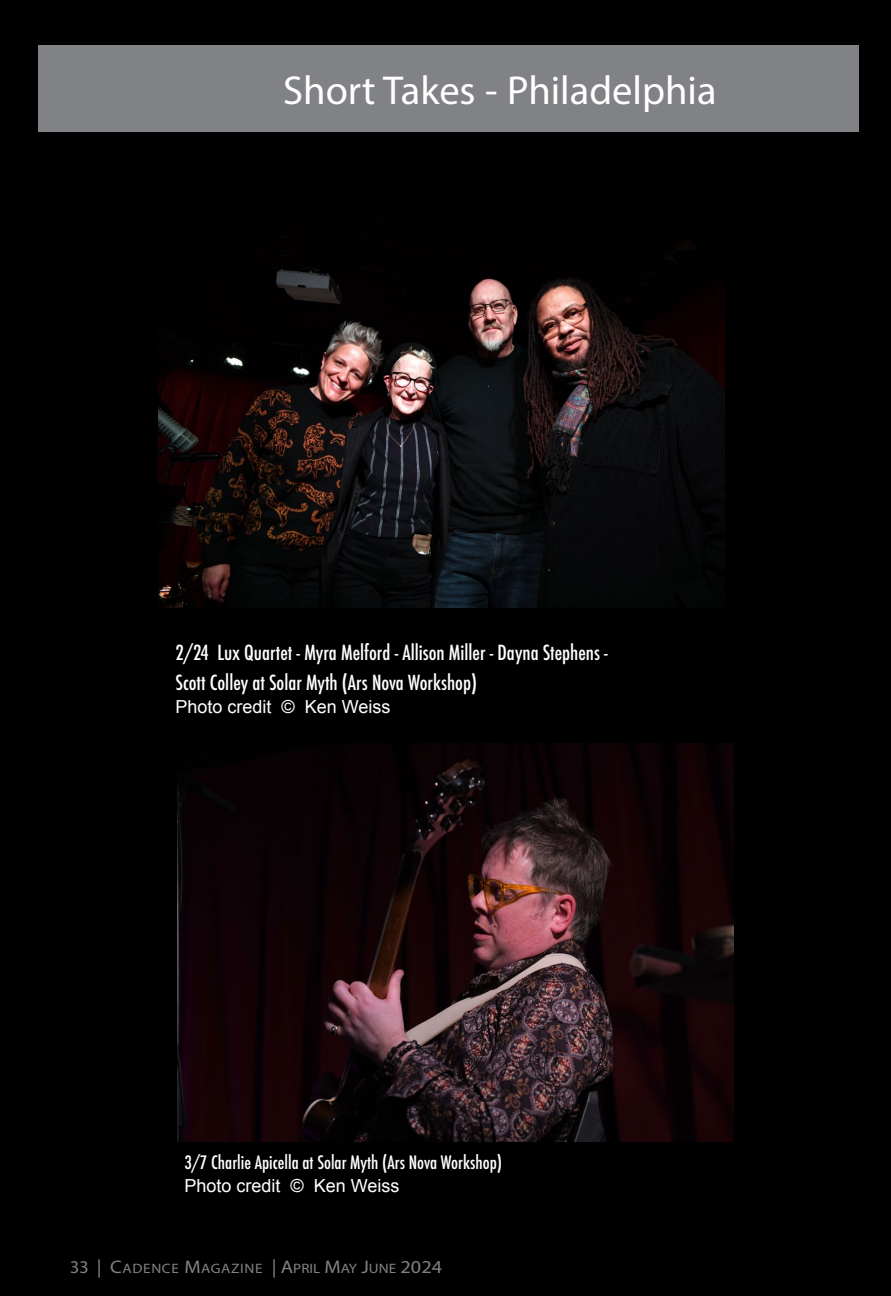
<style>
.page{position:relative;width:891px;height:1296px;background:#000}
.page>*{position:absolute;margin:0;border:0;box-sizing:border-box;transform-origin:0 0}
.t1{font:40.5px "Myriad Pro";color:#fff}
.t2{font:500 condensed 20.25px/30.4px "Futura";color:#fff}
.t3{font:500 condensed 18px "Futura";color:#fff}
.t4{font:18px "Arial";color:#fff}
.t5{font:13.72px "Myriad Pro";letter-spacing:.04em;color:#808285;scale:1.11 1}
.s1{font-size:18px}
.s2{font-size:18.22px}
</style>
<div class="page">
<div style="left:38px;top:46px;width:821px;height:86px;background:#808285"></div>
<img style="left:159px;top:242px;width:565px;height:366px">
<img style="left:177px;top:744px;width:557px;height:398px">
<h1 class="t1" style="left:283px;top:66px;width:435px">Short Takes - Philadelphia</h1>
<p class="t2" style="left:176px;top:637px;width:434px">2/24 Lux Quartet - Myra Melford - Allison Miller - Dayna Stephens -<br>Scott Colley at Solar Myth (Ars Nova Workshop)</p>
<p class="t4" style="left:176px;top:695px;width:217px">Photo credit © Ken Weiss</p>
<p class="t3" style="left:184px;top:1151px;width:319px">3/7 Charlie Apicella at Solar Myth (Ars Nova Workshop)</p>
<p class="t4" style="left:184px;top:1174px;width:217px">Photo credit © Ken Weiss</p>
<p class="t5" style="left:70px;top:1260px;width:336px"><span class="s1">33</span> <span class="s2">|</span> <span class="s2">C</span>ADENCE <span class="s2">M</span>AGAZINE <span class="s2">| A</span>PRIL <span class="s2">M</span>AY <span class="s2">J</span>UNE <span class="s2">2024</span></p>
</div>
